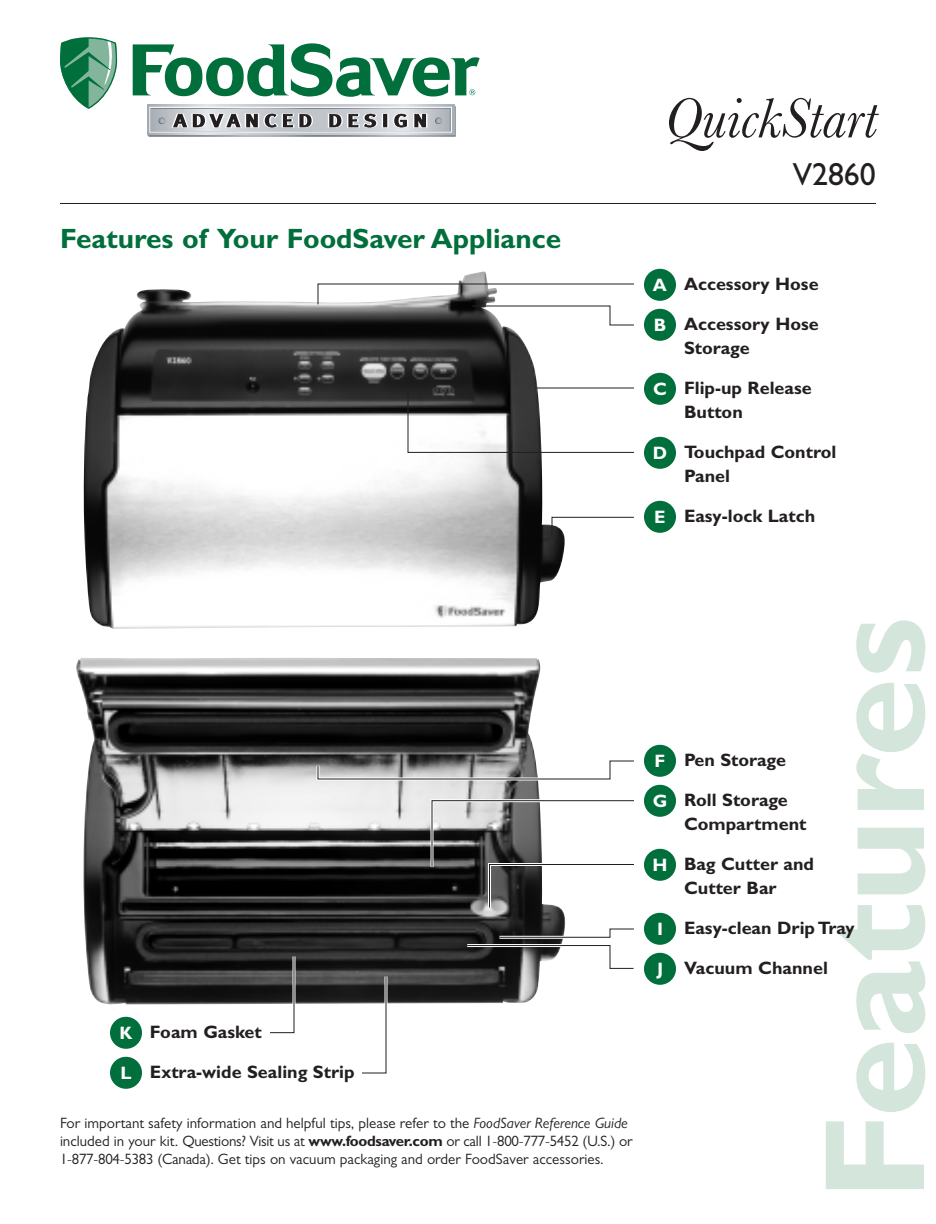
<style>
.page{position:relative;width:936px;height:1224px;background:#fff}
.page>*{position:absolute;margin:0;border:0;box-sizing:border-box;transform-origin:0 0}
.t1{font:700 144px "Gill Sans";color:#d4e5db}
.t2{font:italic 58px "Baskerville";color:#231f20}
.t3{font:32px "Gill Sans";color:#231f20}
.t4{font:700 28px "Gill Sans";color:#006f3c}
.t5{font:700 18px/24px "Gill Sans";color:#231f20}
.t6{font:700 18px "Gill Sans";color:#fff}
.t7{font:15px/18px "Gill Sans";color:#231f20}
.s1{color:#fff}
.s2{font-style:italic}
.s3{font-weight:700}
</style>
<div class="page">
<img style="left:76px;top:658px;width:489px;height:347px">
<img style="left:83px;top:271px;width:485px;height:358px">
<div style="left:644px;top:501px;width:32px;height:32px;background:#006f3c;border-radius:50%"></div>
<div style="left:644px;top:437px;width:32px;height:32px;background:#006f3c;border-radius:50%"></div>
<div style="left:644px;top:373px;width:32px;height:32px;background:#006f3c;border-radius:50%"></div>
<div style="left:644px;top:309px;width:32px;height:32px;background:#006f3c;border-radius:50%"></div>
<div style="left:644px;top:269px;width:32px;height:32px;background:#006f3c;border-radius:50%"></div>
<div style="left:644px;top:953px;width:32px;height:32px;background:#006f3c;border-radius:50%"></div>
<div style="left:644px;top:913px;width:32px;height:32px;background:#006f3c;border-radius:50%"></div>
<div style="left:644px;top:849px;width:32px;height:32px;background:#006f3c;border-radius:50%"></div>
<div style="left:644px;top:785px;width:32px;height:32px;background:#006f3c;border-radius:50%"></div>
<div style="left:644px;top:745px;width:32px;height:32px;background:#006f3c;border-radius:50%"></div>
<div style="left:110px;top:1057px;width:32px;height:32px;background:#006f3c;border-radius:50%"></div>
<div style="left:110px;top:1017px;width:32px;height:32px;background:#006f3c;border-radius:50%"></div>
<hr style="left:535px;top:388px;width:99px;height:1px;background:#231f20">
<svg style="left:407px;top:389px;width:227px;height:64px"></svg>
<svg style="left:267px;top:954px;width:30px;height:80px"></svg>
<svg style="left:359px;top:974px;width:30px;height:100px"></svg>
<svg style="left:315px;top:758px;width:319px;height:24px"></svg>
<svg style="left:429px;top:798px;width:205px;height:112px"></svg>
<svg style="left:464px;top:926px;width:170px;height:45px"></svg>
<svg style="left:317px;top:283px;width:317px;height:43px"></svg>
<svg style="left:133px;top:43px;width:347px;height:54px"></svg>
<svg style="left:60px;top:37px;width:57px;height:72px"></svg>
<svg style="left:147px;top:105px;width:309px;height:32px"></svg>
<hr style="left:60px;top:203px;width:816px;height:1px;background:#231f20">
<svg style="left:551px;top:516px;width:83px;height:19px"></svg>
<h3 class="t4" style="left:60px;top:228px;width:503px">Features of Your FoodSaver Appliance</h3>
<h2 class="t2" style="left:663px;top:99px;width:215px">QuickStart</h2>
<h3 class="t3" style="left:793px;top:162px;width:85px">V2860</h3>
<p class="t5" style="left:684px;top:274px;width:136px">Accessory Hose</p>
<p class="t5" style="left:684px;top:314px;width:136px">Accessory Hose<br>Storage</p>
<p class="t5" style="left:684px;top:378px;width:129px">Flip-up Release<br>Button</p>
<p class="t5" style="left:684px;top:442px;width:154px">Touchpad Control<br>Panel</p>
<p class="t5" style="left:654px;top:506px;width:162px"><span class="s1">E</span> Easy-lock Latch</p>
<p class="t6" style="left:653px;top:278px;width:16px">A</p>
<p class="t6" style="left:654px;top:318px;width:14px">B</p>
<p class="t6" style="left:653px;top:382px;width:15px">C</p>
<p class="t6" style="left:653px;top:446px;width:16px">D</p>
<p class="t5" style="left:150px;top:1022px;width:113px">Foam Gasket</p>
<p class="t5" style="left:120px;top:1062px;width:236px"><span class="s1">L</span> Extra-wide Sealing Strip</p>
<p class="t6" style="left:120px;top:1026px;width:14px">K</p>
<p class="t7" style="left:60px;top:1116px;width:574px">For important safety information and helpful tips, please refer to the <span class="s2">FoodSaver Reference Guide </span>included in your kit. Questions? Visit us at <span class="s3">www.foodsaver.com</span> or call 1-800-777-5452 (U.S.) or<br>1-877-804-5383 (Canada). Get tips on vacuum packaging and order FoodSaver accessories.</p>
<h1 class="t1" style="left:821px;top:1200px;width:585px;rotate:-90deg">Features</h1>
<p class="t5" style="left:684px;top:750px;width:104px">Pen Storage</p>
<p class="t5" style="left:684px;top:790px;width:124px">Roll Storage<br>Compartment</p>
<p class="t5" style="left:684px;top:854px;width:132px">Bag Cutter and<br>Cutter Bar</p>
<p class="t5" style="left:684px;top:918px;width:172px">Easy-clean Drip Tray</p>
<p class="t5" style="left:657px;top:958px;width:172px"><span class="s1">J</span> Vacuum Channel</p>
<p class="t6" style="left:655px;top:754px;width:12px">F</p>
<p class="t6" style="left:653px;top:794px;width:16px">G</p>
<p class="t6" style="left:653px;top:858px;width:16px">H</p>
<p class="t6" style="left:657px;top:922px;width:7px">I</p>
</div>
